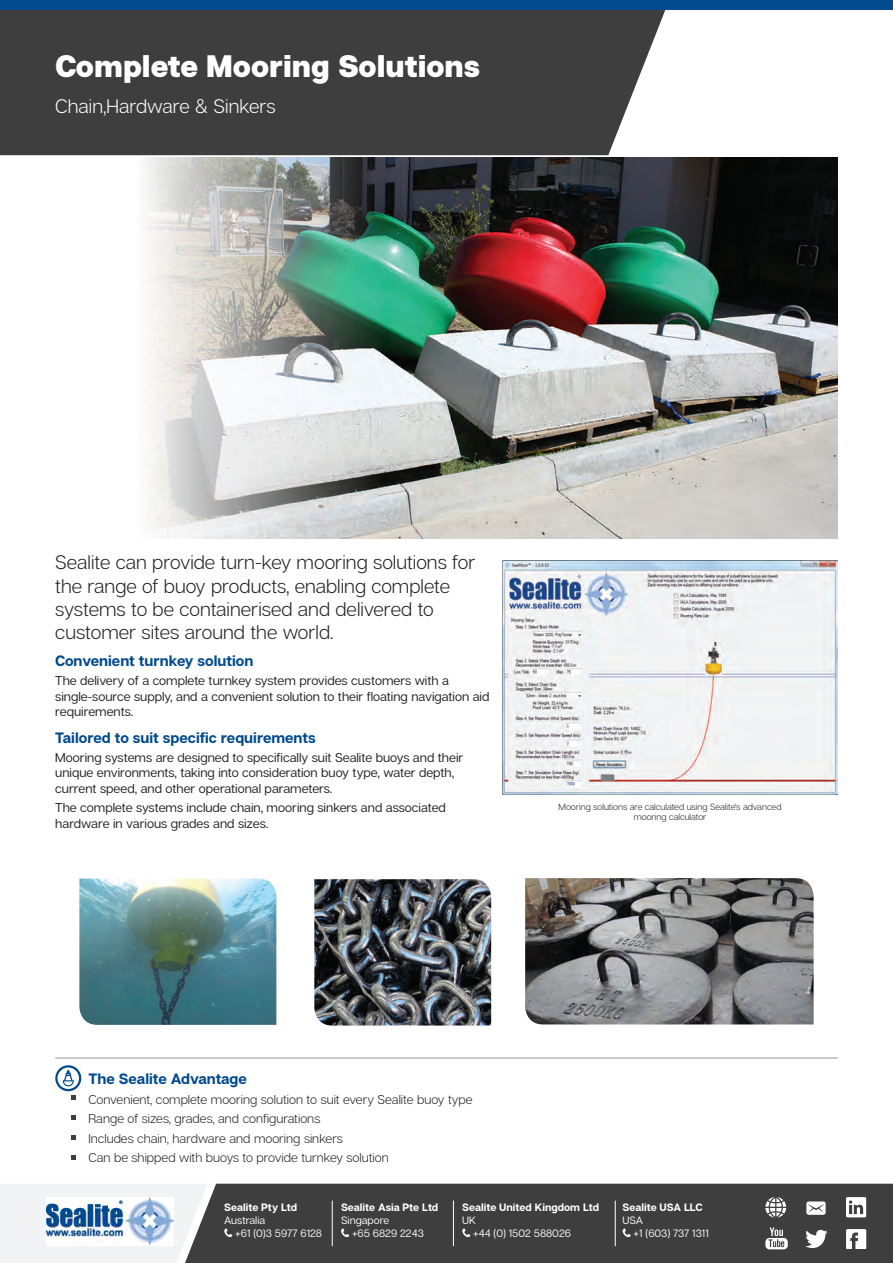
<style>
.page{position:relative;width:893px;height:1263px;background:#fff}
.page>*{position:absolute;margin:0;border:0;box-sizing:border-box;transform-origin:0 0}
.t1{font:800 31.05px "Articulat C Fv 2";color:#fff}
.t2{font:300 19.5px/23.4px "Articulat C Fv 2";color:#231f20}
.t3{font:300 19.5px "Articulat C Fv 2";color:#fff}
.Sub_Heading_Indent{font:700 15px "Articulat C Fv 2";color:#004a8d}
.t4{font:12.75px/15.3px "Articulat C Fv 2 Text";color:#231f20}
.Dot_Points{font:300 12.75px "Articulat C Fv 2";color:#231f20}
.t5{font:10.65px "Articulat C Fv 2 Text";color:#fff}
.t6{font:700 10.65px "Articulat C Fv 2";color:#fff}
.t7{font:300 9px/10.8px "Articulat C Fv 2";color:#231f20;text-align:center}
</style>
<div class="page">
<div style="left:0;top:1184px;width:185px;height:79px;background:#f2f3f4"></div>
<div style="left:185px;top:1184px;width:708px;height:79px;background:#3e3e3f"></div>
<svg style="left:806px;top:1201px;width:20px;height:14px"></svg>
<svg style="left:224px;top:1228px;width:9px;height:9px"></svg>
<svg style="left:341px;top:1228px;width:8px;height:9px"></svg>
<svg style="left:462px;top:1228px;width:9px;height:9px"></svg>
<svg style="left:622px;top:1228px;width:9px;height:9px"></svg>
<hr style="left:332px;top:1200px;width:1px;height:46px;background:#fff">
<hr style="left:453px;top:1200px;width:1px;height:46px;background:#fff">
<hr style="left:615px;top:1200px;width:1px;height:46px;background:#fff">
<div style="left:0;top:10px;width:665px;height:145px;background:#3e3e3f"></div>
<div style="left:0;top:0;width:893px;height:10px;background:#004a8d"></div>
<img style="left:47px;top:1197px;width:127px;height:49px">
<div style="left:846px;top:1229px;width:20px;height:20px;background:#fff"></div>
<svg style="left:850px;top:1232px;width:8px;height:17px"></svg>
<svg style="left:846px;top:1197px;width:20px;height:20px"></svg>
<svg style="left:765px;top:1197px;width:21px;height:20px"></svg>
<svg style="left:765px;top:1227px;width:23px;height:22px"></svg>
<svg style="left:805px;top:1230px;width:23px;height:18px"></svg>
<hr style="left:55px;top:1058px;width:783px;height:1px;background:#939598">
<svg style="left:63px;top:1070px;width:11px;height:16px"></svg>
<div style="left:55px;top:1065px;width:26px;height:26px;border:2px solid #004a8d;border-radius:50%"></div>
<svg style="left:71px;top:1095px;width:5px;height:5px"></svg>
<svg style="left:71px;top:1115px;width:5px;height:5px"></svg>
<svg style="left:71px;top:1135px;width:5px;height:5px"></svg>
<svg style="left:71px;top:1155px;width:5px;height:5px"></svg>
<img style="left:146px;top:157px;width:692px;height:381px">
<img style="left:503px;top:561px;width:335px;height:234px">
<img style="left:79px;top:878px;width:197px;height:147px">
<img style="left:525px;top:878px;width:289px;height:146px">
<img style="left:314px;top:879px;width:177px;height:146px">
<p class="t1" style="left:55px;top:46px;width:426px">Complete Mooring Solutions</p>
<p class="t3" style="left:55px;top:95px;width:222px">Chain,Hardware &amp; Sinkers</p>
<p class="t2" style="left:55px;top:551px;width:422px">Sealite can provide turn-key mooring solutions for the range of buoy products, enabling complete systems to be containerised and delivered to customer sites around the world.</p>
<p class="Sub_Heading_Indent" style="left:55px;top:651px;width:200px">Convenient turnkey solution</p>
<p class="t4" style="left:55px;top:674px;width:436px">The delivery of a complete turnkey system provides customers with a single-source supply, and a convenient solution to their floating navigation aid requirements.</p>
<p class="Sub_Heading_Indent" style="left:55px;top:728px;width:262px">Tailored to suit specific requirements</p>
<p class="t4" style="left:55px;top:750px;width:410px">Mooring systems are designed to specifically suit Sealite buoys and their unique environments, taking into consideration buoy type, water depth, current speed, and other operational parameters.</p>
<p class="t4" style="left:55px;top:800px;width:392px">The complete systems include chain, mooring sinkers and associated hardware in various grades and sizes.</p>
<p class="t7" style="left:559px;top:801px;width:224px">Mooring solutions are calculated using Sealite's advanced mooring calculator</p>
<p class="Sub_Heading_Indent" style="left:89px;top:1070px;width:160px">The Sealite Advantage</p>
<p class="Dot_Points" style="left:89px;top:1092px;width:386px">Convenient, complete mooring solution to suit every Sealite buoy type</p>
<p class="Dot_Points" style="left:89px;top:1111px;width:233px">Range of sizes, grades, and configurations</p>
<p class="Dot_Points" style="left:89px;top:1131px;width:256px">Includes chain, hardware and mooring sinkers</p>
<p class="Dot_Points" style="left:89px;top:1150px;width:302px">Can be shipped with buoys to provide turnkey solution</p>
<p class="t6" style="left:224px;top:1201px;width:75px">Sealite Pty Ltd</p>
<p class="t5" style="left:224px;top:1214px;width:42px">Australia</p>
<p class="t5" style="left:235px;top:1227px;width:88px">+61 (0)3 5977 6128</p>
<p class="t6" style="left:341px;top:1201px;width:99px">Sealite Asia Pte Ltd</p>
<p class="t5" style="left:341px;top:1214px;width:50px">Singapore</p>
<p class="t5" style="left:352px;top:1227px;width:73px">+65 6829 2243</p>
<p class="t6" style="left:462px;top:1201px;width:139px">Sealite United Kingdom Ltd</p>
<p class="t5" style="left:462px;top:1214px;width:15px">UK</p>
<p class="t5" style="left:473px;top:1227px;width:99px">+44 (0) 1502 588026</p>
<p class="t6" style="left:623px;top:1201px;width:82px">Sealite USA LLC</p>
<p class="t5" style="left:623px;top:1214px;width:22px">USA</p>
<p class="t5" style="left:634px;top:1227px;width:77px">+1 (603) 737 1311</p>
</div>
